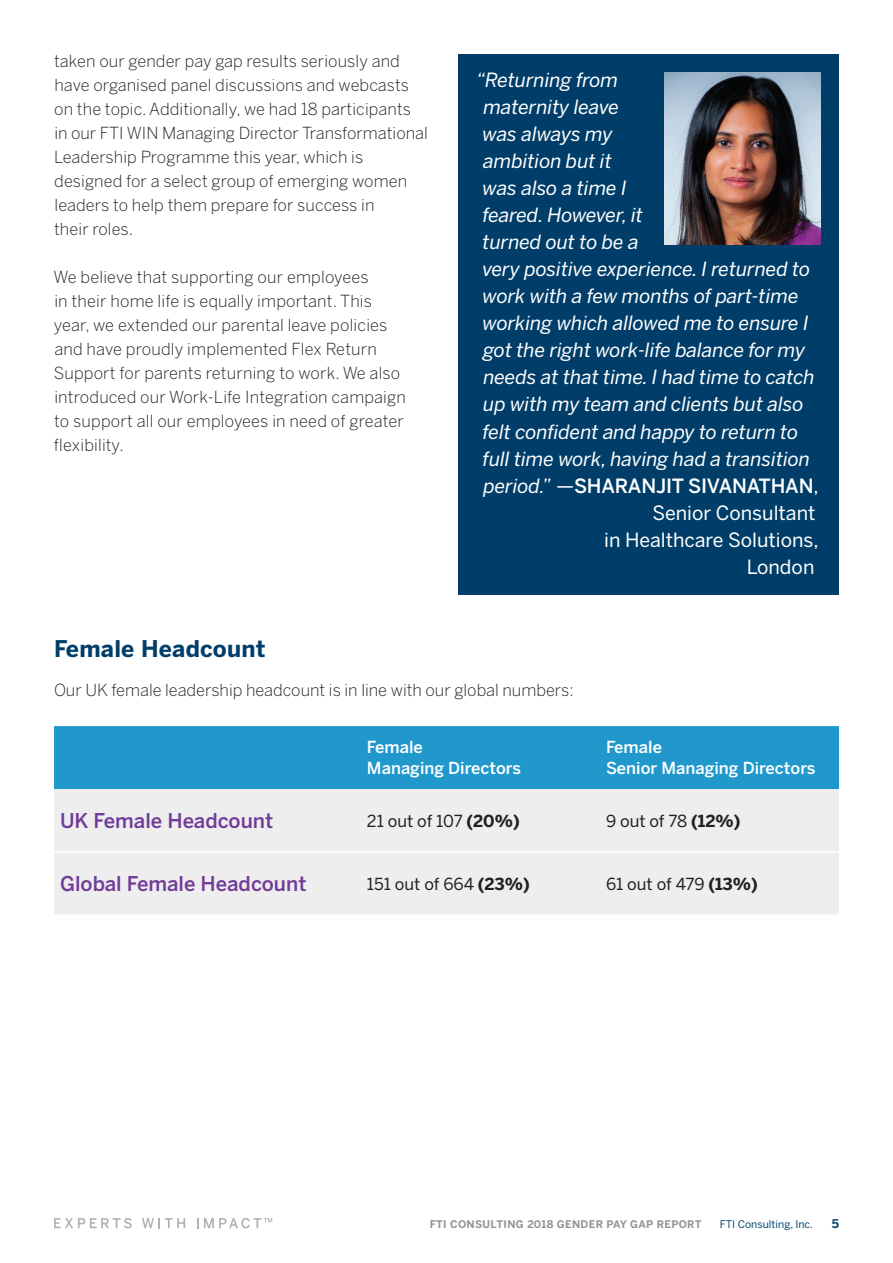
<style>
.page{position:relative;width:893px;height:1263px;background:#fff}
.page>*{position:absolute;margin:0;border:0;box-sizing:border-box;transform-origin:0 0}
.t1{font:700 22.8px "Benton Sans";letter-spacing:.01em;color:#003e69}
.t2{font:500 20.25px "Benton Sans";color:#713c98}
.t3{font:italic 19.5px "Benton Sans";letter-spacing:-.005em;color:#fff}
.t4{font:19.5px "Benton Sans";color:#fff}
.t5{font:500 19.5px "Benton Sans";letter-spacing:-.01em;color:#fff}
.t6{font:300 16.5px/24px "Benton Sans";letter-spacing:.005em;color:#231f20}
.t7{font:16.5px "Benton Sans";color:#231f20}
.t8{font:500 16.5px/21px "Benton Sans";color:#fff}
.t9{font:700 12px "Benton Sans";color:#004a73}
.t10{font:700 10.5px "Benton Sans";letter-spacing:.03em;color:#939598}
.t11{font:10.5px "Benton Sans";color:#004a73}
.s1{font-weight:400;font-style:italic}
.s2{font-weight:400}
.s3{font-weight:700}
</style>
<div class="page">
<svg style="left:54px;top:1218px;width:78px;height:10px"></svg>
<svg style="left:142px;top:1218px;width:43px;height:10px"></svg>
<svg style="left:197px;top:1218px;width:75px;height:10px"></svg>
<div style="left:54px;top:726px;width:785px;height:63px;background:#2198cc"></div>
<div style="left:54px;top:789px;width:785px;height:125px;background:#eeeeef"></div>
<hr style="left:54px;top:851px;width:307px;height:1px;background:#fff">
<hr style="left:361px;top:851px;width:239px;height:1px;background:#fff">
<hr style="left:600px;top:851px;width:239px;height:1px;background:#fff">
<div style="left:458px;top:54px;width:381px;height:540px;background:#003e69"></div>
<img style="left:664px;top:72px;width:157px;height:172px">
<p class="t6" style="left:54px;top:49px;width:375px">taken our gender pay gap results seriously and have organised panel discussions and webcasts on the topic. Additionally, we had 18 participants in our FTI WIN Managing Director Transformational Leadership Programme this year, which is designed for a select group of emerging women leaders to help them prepare for success in<br>their roles.</p>
<p class="t6" style="left:54px;top:265px;width:354px">We believe that supporting our employees<br>in their home life is equally important. This year, we extended our parental leave policies and have proudly implemented Flex Return Support for parents returning to work. We also introduced our Work-Life Integration campaign to support all our employees in need of greater flexibility.</p>
<p class="t3" style="left:476px;top:69px;width:143px">“Returning from</p>
<p class="t3" style="left:483px;top:96px;width:137px">maternity leave</p>
<p class="t3" style="left:483px;top:123px;width:132px">was always my</p>
<p class="t3" style="left:483px;top:150px;width:130px">ambition but it</p>
<p class="t3" style="left:483px;top:177px;width:146px">was also a time I</p>
<p class="t3" style="left:483px;top:204px;width:162px">feared. However, it</p>
<p class="t3" style="left:483px;top:231px;width:158px">turned out to be a</p>
<p class="t3" style="left:482px;top:258px;width:329px">very positive experience. I returned to</p>
<p class="t3" style="left:483px;top:285px;width:317px">work with a few months of part-time</p>
<p class="t3" style="left:483px;top:312px;width:328px">working which allowed me to ensure I</p>
<p class="t3" style="left:483px;top:339px;width:323px">got the right work-life balance for my</p>
<p class="t3" style="left:483px;top:366px;width:333px">needs at that time. I had time to catch</p>
<p class="t3" style="left:483px;top:393px;width:322px">up with my team and clients but also</p>
<p class="t3" style="left:483px;top:420px;width:317px">felt confident and happy to return to</p>
<p class="t3" style="left:483px;top:447px;width:329px">full time work, having had a transition</p>
<p class="t5" style="left:483px;top:474px;width:337px"><span class="s1">period.”</span> <span class="s2">—</span>SHARANJIT SIVANATHAN<span class="s2">,</span></p>
<p class="t4" style="left:652px;top:501px;width:165px">Senior Consultant</p>
<p class="t4" style="left:604px;top:528px;width:216px">in Healthcare Solutions,</p>
<p class="t4" style="left:747px;top:555px;width:69px">London</p>
<h1 class="t1" style="left:54px;top:635px;width:213px">Female Headcount</h1>
<p class="t6" style="left:54px;top:678px;width:521px">Our UK female leadership headcount is in line with our global numbers:</p>
<p class="t8" style="left:367px;top:736px;width:156px">Female<br>Managing Directors</p>
<p class="t8" style="left:606px;top:736px;width:211px">Female<br>Senior Managing Directors</p>
<p class="t2" style="left:60px;top:809px;width:215px">UK Female Headcount</p>
<p class="t7" style="left:367px;top:811px;width:154px">21 out of 107 <span class="s3">(20%)</span></p>
<p class="t7" style="left:606px;top:811px;width:136px">9 out of 78 <span class="s3">(12%)</span></p>
<p class="t2" style="left:60px;top:872px;width:248px">Global Female Headcount</p>
<p class="t7" style="left:367px;top:874px;width:164px">151 out of 664 <span class="s3">(23%)</span></p>
<p class="t7" style="left:606px;top:874px;width:153px">61 out of 479 <span class="s3">(13%)</span></p>
<p class="t10" style="left:430px;top:1218px;width:273px">FTI CONSULTING 2018 GENDER PAY GAP REPORT</p>
<p class="t11" style="left:720px;top:1218px;width:95px">FTI Consulting, Inc.</p>
<p class="t9" style="left:832px;top:1217px;width:9px">5</p>
</div>
